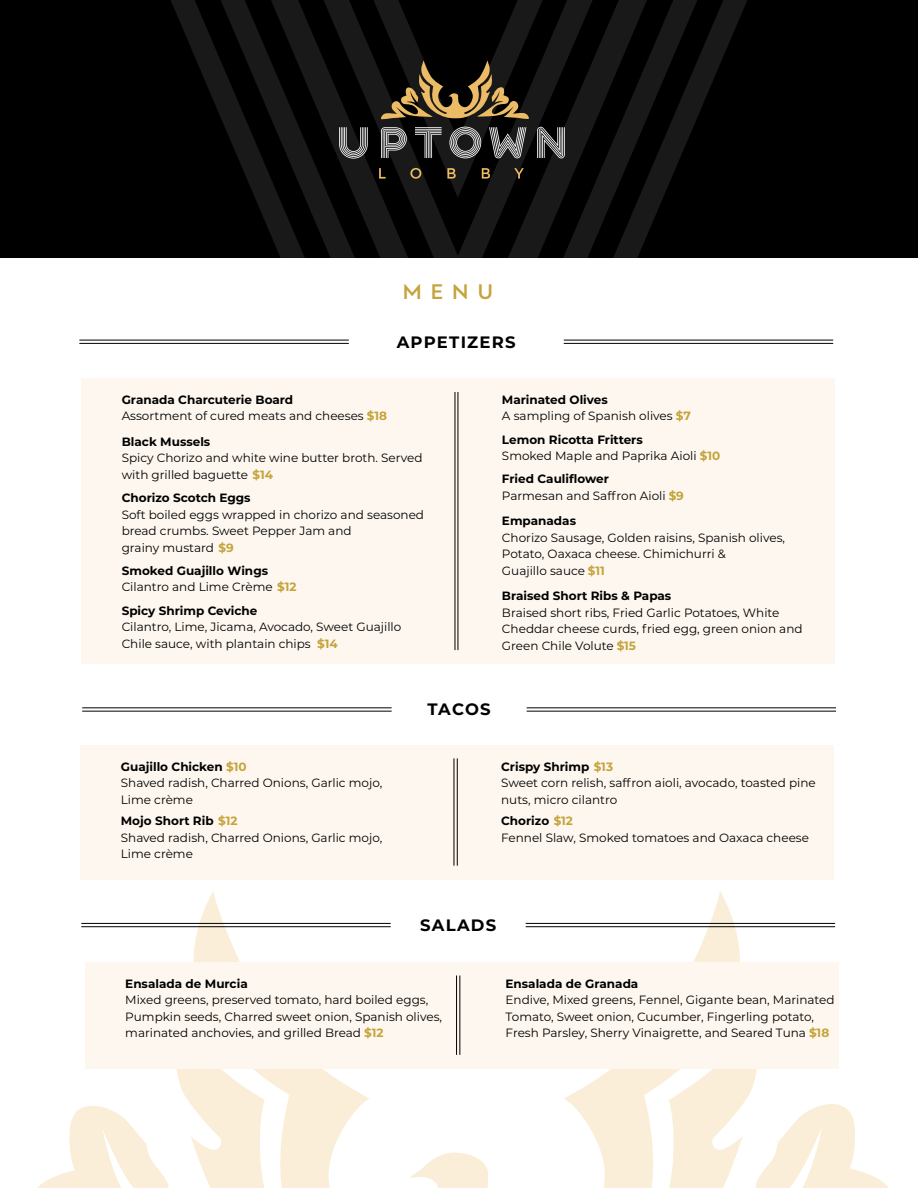
<style>
.page{position:relative;width:918px;height:1188px;background:#fff}
.page>*{position:absolute;margin:0;border:0;box-sizing:border-box;transform-origin:0 0}
.t1{font:700 21px "KNOCK";color:#c5a43c}
.t2{font:700 16.5px "Montserrat";letter-spacing:.075em;color:#000}
.t3{font:12px/16.5px "Montserrat";color:#000}
.t4{font:700 12px "Montserrat";color:#000}
.s1{font-weight:700}
.s2{font-weight:700;color:#c5a43c}
</style>
<div class="page">
<svg style="left:167px;top:891px;width:600px;height:297px"></svg>
<svg style="left:37px;top:1091px;width:248px;height:97px"></svg>
<svg style="left:640px;top:1089px;width:249px;height:99px"></svg>
<div style="left:0;top:0;width:918px;height:257px;background:#000"></div>
<svg style="left:171px;top:0;width:576px;height:257px"></svg>
<div style="left:81px;top:378px;width:754px;height:286px;background:#fdf7ef"></div>
<div style="left:80px;top:745px;width:754px;height:134px;background:#fdf7ef"></div>
<hr style="left:79px;top:343px;width:270px;height:1px;background:#000">
<hr style="left:79px;top:340px;width:270px;height:1px;background:#000">
<hr style="left:564px;top:343px;width:269px;height:1px;background:#000">
<hr style="left:564px;top:340px;width:269px;height:1px;background:#000">
<hr style="left:527px;top:711px;width:309px;height:1px;background:#000">
<hr style="left:527px;top:708px;width:309px;height:1px;background:#000">
<hr style="left:82px;top:711px;width:310px;height:1px;background:#000">
<hr style="left:82px;top:708px;width:310px;height:1px;background:#000">
<hr style="left:526px;top:926px;width:309px;height:1px;background:#000">
<hr style="left:526px;top:923px;width:309px;height:1px;background:#000">
<hr style="left:81px;top:926px;width:310px;height:1px;background:#000">
<hr style="left:81px;top:923px;width:310px;height:1px;background:#000">
<hr style="left:457px;top:758px;width:1px;height:108px;background:#000">
<hr style="left:454px;top:758px;width:1px;height:108px;background:#000">
<svg style="left:339px;top:127px;width:29px;height:32px"></svg>
<svg style="left:381px;top:127px;width:26px;height:31px"></svg>
<svg style="left:415px;top:127px;width:27px;height:31px"></svg>
<svg style="left:449px;top:127px;width:32px;height:31px"></svg>
<svg style="left:489px;top:127px;width:37px;height:31px"></svg>
<svg style="left:537px;top:127px;width:28px;height:31px"></svg>
<svg style="left:379px;top:168px;width:7px;height:11px"></svg>
<svg style="left:410px;top:168px;width:11px;height:11px"></svg>
<svg style="left:447px;top:168px;width:9px;height:11px"></svg>
<svg style="left:482px;top:168px;width:8px;height:11px"></svg>
<svg style="left:514px;top:168px;width:10px;height:11px"></svg>
<svg style="left:381px;top:61px;width:148px;height:58px"></svg>
<hr style="left:455px;top:392px;width:1px;height:258px;background:#000">
<hr style="left:458px;top:392px;width:1px;height:258px;background:#000">
<div style="left:85px;top:962px;width:754px;height:106px;background:#fdf7ef"></div>
<hr style="left:460px;top:975px;width:1px;height:80px;background:#000">
<hr style="left:456px;top:975px;width:1px;height:80px;background:#000">
<h1 class="t1" style="left:403px;top:279px;width:92px">MENU</h1>
<h2 class="t2" style="left:397px;top:330px;width:121px">APPETIZERS</h2>
<p class="t3" style="left:122px;top:391px;width:267px"><span class="s1">Granada Charcuterie Board<br></span>Assortment of cured meats and cheeses <span class="s2">$18</span></p>
<p class="t4" style="left:122px;top:433px;width:90px">Black Mussels</p>
<p class="t3" style="left:122px;top:449px;width:302px">Spicy Chorizo and white wine butter broth. Served with grilled baguette <span class="s2">$14</span></p>
<p class="t4" style="left:122px;top:489px;width:130px">Chorizo Scotch Eggs</p>
<p class="t3" style="left:122px;top:506px;width:304px">Soft boiled eggs wrapped in chorizo and seasoned bread crumbs. Sweet Pepper Jam and<br>grainy mustard <span class="s2">$9</span></p>
<p class="t3" style="left:122px;top:562px;width:176px"><span class="s1">Smoked Guajillo Wings<br></span>Cilantro and Lime Crème <span class="s2">$12</span></p>
<p class="t4" style="left:122px;top:602px;width:137px">Spicy Shrimp Ceviche</p>
<p class="t3" style="left:122px;top:618px;width:281px">Cilantro, Lime, Jicama, Avocado, Sweet Guajillo<br>Chile sauce, with plantain chips <span class="s2">$14</span></p>
<p class="t3" style="left:502px;top:391px;width:190px"><span class="s1">Marinated Olives<br></span>A sampling of Spanish olives <span class="s2">$7</span></p>
<p class="t3" style="left:502px;top:431px;width:220px"><span class="s1">Lemon Ricotta Fritters<br></span>Smoked Maple and Paprika Aioli <span class="s2">$10</span></p>
<p class="t3" style="left:502px;top:470px;width:183px"><span class="s1">Fried Cauliflower<br></span>Parmesan and Saffron Aioli <span class="s2">$9</span></p>
<p class="t4" style="left:502px;top:512px;width:76px">Empanadas</p>
<p class="t3" style="left:502px;top:529px;width:285px">Chorizo Sausage, Golden raisins, Spanish olives,<br>Potato, Oaxaca cheese. Chimichurri &amp;<br>Guajillo sauce <span class="s2">$11</span></p>
<p class="t4" style="left:502px;top:587px;width:171px">Braised Short Ribs &amp; Papas</p>
<p class="t3" style="left:502px;top:604px;width:302px">Braised short ribs, Fried Garlic Potatoes, White<br>Cheddar cheese curds, fried egg, green onion and<br>Green Chile Volute <span class="s2">$15</span></p>
<p class="t3" style="left:121px;top:758px;width:263px"><span class="s1">Guajillo Chicken</span> <span class="s2">$10<br></span>Shaved radish, Charred Onions, Garlic mojo,<br>Lime crème</p>
<p class="t3" style="left:121px;top:813px;width:263px"><span class="s1">Mojo Short Rib</span> <span class="s2">$12<br></span>Shaved radish, Charred Onions, Garlic mojo,<br>Lime crème</p>
<h2 class="t2" style="left:427px;top:698px;width:65px">TACOS</h2>
<p class="t3" style="left:501px;top:758px;width:316px"><span class="s1">Crispy Shrimp</span> <span class="s2">$13<br></span>Sweet corn relish, saffron aioli, avocado, toasted pine nuts, micro cilantro</p>
<p class="t3" style="left:501px;top:813px;width:309px"><span class="s1">Chorizo</span> <span class="s2">$12<br></span>Fennel Slaw, Smoked tomatoes and Oaxaca cheese</p>
<h2 class="t2" style="left:420px;top:913px;width:78px">SALADS</h2>
<p class="t4" style="left:125px;top:975px;width:124px">Ensalada de Murcia</p>
<p class="t3" style="left:125px;top:992px;width:318px">Mixed greens, preserved tomato, hard boiled eggs,<br>Pumpkin seeds, Charred sweet onion, Spanish olives, marinated anchovies, and grilled Bread <span class="s2">$12</span></p>
<p class="t4" style="left:506px;top:975px;width:134px">Ensalada de Granada</p>
<p class="t3" style="left:506px;top:992px;width:331px">Endive, Mixed greens, Fennel, Gigante bean, Marinated<br>Tomato, Sweet onion, Cucumber, Fingerling potato,<br>Fresh Parsley, Sherry Vinaigrette, and Seared Tuna <span class="s2">$18</span></p>
</div>
